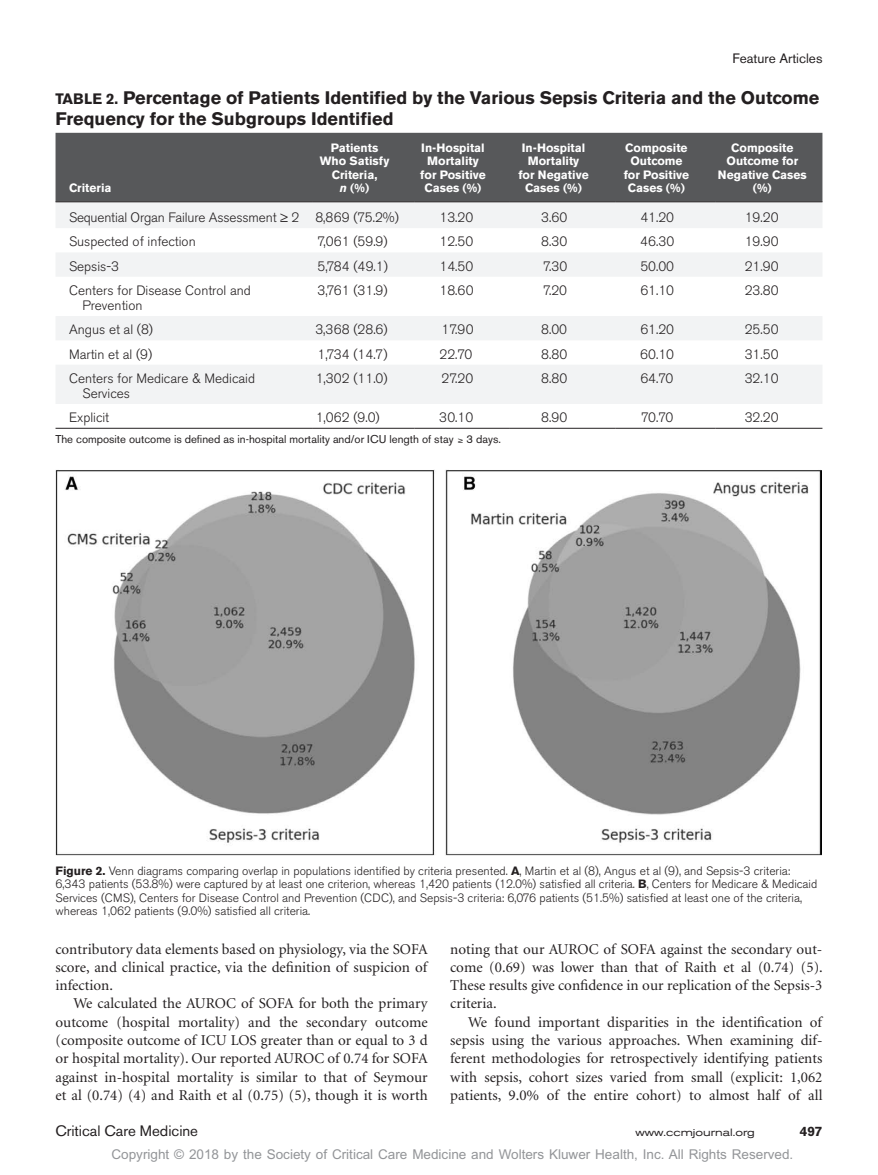
<style>
.page{position:relative;width:878px;height:1175px;background:#fff}
.page>*{position:absolute;margin:0;border:0;box-sizing:border-box;transform-origin:0 0}
.t1{font:700 18px/21px "Akzidenz Grotesk BE";color:#231f20}
.t2{font:15px/18.3px "Minion";color:#231f20;text-align:justify}
.t3{font:15px "Akzidenz Grotesk BE";color:#231f20}
.t4{font:300 13.5px/15px "Akzidenz Grotesk BE";color:#231f20}
.t5{font:13.5px "Arial MT Std";color:#939598}
.t6{font:13.5px "Akzidenz Grotesk BE";color:#231f20}
.t7{font:700 13.5px "Akzidenz Grotesk BE";color:#231f20}
.t8{font:300 12px/13.5px "Akzidenz Grotesk BE";color:#231f20}
.t9{font:700 12px/13.5px "Akzidenz Grotesk BE";color:#fff;text-align:center}
.t10{font:11.25px "Akzidenz Grotesk BE";color:#231f20}
.t11{font:expanded 10.5px "Akzidenz Grotesk BE";color:#231f20}
.s1{font-size:15px}
.s2{font-style:italic}
.s3{font-family:"Gandhari Unicode";font-weight:400}
.s4{font-family:"Courier Std"}
.s5{font-weight:700}
</style>
<div class="page">
<div style="left:56px;top:133px;width:766px;height:68px;background:#57585a"></div>
<svg style="left:56px;top:202px;width:766px;height:202px;fill:#f2f3f4"></svg>
<hr style="left:56px;top:201px;width:257px;height:1px;background:#231f20">
<hr style="left:313px;top:201px;width:101px;height:1px;background:#231f20">
<hr style="left:414px;top:201px;width:96px;height:1px;background:#231f20">
<hr style="left:510px;top:201px;width:105px;height:1px;background:#231f20">
<hr style="left:615px;top:201px;width:100px;height:1px;background:#231f20">
<hr style="left:715px;top:201px;width:107px;height:1px;background:#231f20">
<hr style="left:56px;top:428px;width:257px;height:1px;background:#231f20">
<hr style="left:313px;top:428px;width:101px;height:1px;background:#231f20">
<hr style="left:414px;top:428px;width:96px;height:1px;background:#231f20">
<hr style="left:510px;top:428px;width:105px;height:1px;background:#231f20">
<hr style="left:615px;top:428px;width:100px;height:1px;background:#231f20">
<hr style="left:715px;top:428px;width:107px;height:1px;background:#231f20">
<img style="left:56px;top:470px;width:765px;height:385px">
<p class="t6" style="left:732px;top:50px;width:91px">Feature Articles</p>
<p class="t1" style="left:55px;top:87px;width:765px"><span class="s1">TABLE 2.</span> Percentage of Patients Identified by the Various Sepsis Criteria and the Outcome<br>Frequency for the Subgroups Identified</p>
<p class="t9" style="left:320px;top:141px;width:71px">Patients<br>Who Satisfy<br>Criteria,<br><span class="s2">n</span> (%)</p>
<p class="t9" style="left:420px;top:141px;width:67px">In-Hospital<br>Mortality for Positive<br>Cases (%)</p>
<p class="t9" style="left:518px;top:141px;width:72px">In-Hospital<br>Mortality for Negative<br>Cases (%)</p>
<p class="t9" style="left:623px;top:141px;width:67px">Composite<br>Outcome for Positive<br>Cases (%)</p>
<p class="t9" style="left:718px;top:141px;width:90px">Composite<br>Outcome for<br>Negative Cases (%)</p>
<p class="t4" style="left:69px;top:210px;width:331px">Sequential Organ Failure Assessment <span class="s3">≥</span> 2 8,869 (75.2%)</p>
<p class="t4" style="left:439px;top:210px;width:35px">13.20</p>
<p class="t4" style="left:541px;top:210px;width:28px">3.60</p>
<p class="t4" style="left:640px;top:210px;width:35px">41.20</p>
<p class="t4" style="left:744px;top:210px;width:35px">19.20</p>
<p class="t4" style="left:69px;top:234px;width:128px">Suspected of infection</p>
<p class="t4" style="left:317px;top:234px;width:72px">7,061 (59.9)</p>
<p class="t4" style="left:439px;top:234px;width:35px">12.50</p>
<p class="t4" style="left:541px;top:234px;width:28px">8.30</p>
<p class="t4" style="left:640px;top:234px;width:36px">46.30</p>
<p class="t4" style="left:744px;top:234px;width:36px">19.90</p>
<p class="t4" style="left:69px;top:259px;width:52px">Sepsis-3</p>
<p class="t4" style="left:317px;top:259px;width:72px">5,784 (49.1)</p>
<p class="t4" style="left:439px;top:259px;width:35px">14.50</p>
<p class="t4" style="left:543px;top:259px;width:26px">7.30</p>
<p class="t4" style="left:640px;top:259px;width:35px">50.00</p>
<p class="t4" style="left:744px;top:259px;width:36px">21.90</p>
<p class="t4" style="left:83px;top:283px;width:170px;text-indent:-14px">Centers for Disease Control and<br>Prevention</p>
<p class="t4" style="left:317px;top:283px;width:72px">3,761 (31.9)</p>
<p class="t4" style="left:439px;top:283px;width:36px">18.60</p>
<p class="t4" style="left:543px;top:283px;width:25px">7.20</p>
<p class="t4" style="left:640px;top:283px;width:35px">61.10</p>
<p class="t4" style="left:744px;top:283px;width:36px">23.80</p>
<p class="t4" style="left:69px;top:322px;width:86px">Angus et al (8)</p>
<p class="t4" style="left:315px;top:322px;width:74px">3,368 (28.6)</p>
<p class="t4" style="left:441px;top:322px;width:34px">17.90</p>
<p class="t4" style="left:541px;top:322px;width:27px">8.00</p>
<p class="t4" style="left:640px;top:322px;width:35px">61.20</p>
<p class="t4" style="left:744px;top:322px;width:35px">25.50</p>
<p class="t4" style="left:69px;top:347px;width:85px">Martin et al (9)</p>
<p class="t4" style="left:317px;top:347px;width:72px">1,734 (14.7)</p>
<p class="t4" style="left:439px;top:347px;width:34px">22.70</p>
<p class="t4" style="left:541px;top:347px;width:28px">8.80</p>
<p class="t4" style="left:640px;top:347px;width:36px">60.10</p>
<p class="t4" style="left:744px;top:347px;width:35px">31.50</p>
<p class="t4" style="left:83px;top:371px;width:174px;text-indent:-14px">Centers for Medicare &amp; Medicaid<br>Services</p>
<p class="t4" style="left:316px;top:371px;width:73px">1,302 (11.0)</p>
<p class="t4" style="left:441px;top:371px;width:33px">27.20</p>
<p class="t4" style="left:541px;top:371px;width:28px">8.80</p>
<p class="t4" style="left:640px;top:371px;width:34px">64.70</p>
<p class="t4" style="left:744px;top:371px;width:35px">32.10</p>
<p class="t4" style="left:69px;top:410px;width:42px">Explicit</p>
<p class="t4" style="left:316px;top:410px;width:66px">1,062 (9.0)</p>
<p class="t4" style="left:439px;top:410px;width:36px">30.10</p>
<p class="t4" style="left:541px;top:410px;width:28px">8.90</p>
<p class="t4" style="left:641px;top:410px;width:34px">70.70</p>
<p class="t4" style="left:744px;top:410px;width:35px">32.20</p>
<p class="t10" style="left:56px;top:433px;width:447px">The composite outcome is defined as in-hospital mortality and/or ICU length of stay <span class="s4">≥</span> 3 days.</p>
<p class="t9" style="left:69px;top:181px;width:44px">Criteria</p>
<p class="t8" style="left:56px;top:864px;width:763px"><span class="s5">Figure 2.</span> Venn diagrams comparing overlap in populations identified by criteria presented. <span class="s5">A</span>, Martin et al (8), Angus et al (9), and Sepsis-3 criteria:<br>6,343 patients (53.8%) were captured by at least one criterion, whereas 1,420 patients (12.0%) satisfied all criteria. <span class="s5">B</span>, Centers for Medicare &amp; Medicaid Services (CMS), Centers for Disease Control and Prevention (CDC), and Sepsis-3 criteria: 6,076 patients (51.5%) satisfied at least one of the criteria, whereas 1,062 patients (9.0%) satisfied all criteria.</p>
<p class="t2" style="left:56px;top:940px;width:373px">contributory data elements based on physiology, via the SOFA score, and clinical practice, via the definition of suspicion of infection.</p>
<p class="t2" style="left:56px;top:995px;width:374px;text-indent:18px">We calculated the AUROC of SOFA for both the primary outcome (hospital mortality) and the secondary outcome (composite outcome of ICU LOS greater than or equal to 3 d or hospital mortality). Our reported AUROC of 0.74 for SOFA against in-hospital mortality is similar to that of Seymour et al (0.74) (4) and Raith et al (0.75) (5), though it is worth</p>
<p class="t2" style="left:450px;top:940px;width:374px">noting that our AUROC of SOFA against the secondary out&shy;come (0.69) was lower than that of Raith et al (0.74) (5).<br>These results give confidence in our replication of the Sepsis-3 criteria.</p>
<p class="t2" style="left:450px;top:1013px;width:374px;text-indent:18px">We found important disparities in the identification of sepsis using the various approaches. When examining dif&shy;ferent methodologies for retrospectively identifying patients with sepsis, cohort sizes varied from small (explicit: 1,062 patients, 9.0% of the entire cohort) to almost half of all</p>
<p class="t3" style="left:56px;top:1121px;width:144px">Critical Care Medicine</p>
<p class="t11" style="left:635px;top:1126px;width:121px">www.ccmjournal.org</p>
<p class="t7" style="left:799px;top:1123px;width:24px">497</p>
<p class="t5" style="left:111px;top:1146px;width:683px">Copyright © 2018 by the Society of Critical Care Medicine and Wolters Kluwer Health, Inc. All Rights Reserved.</p>
</div>
